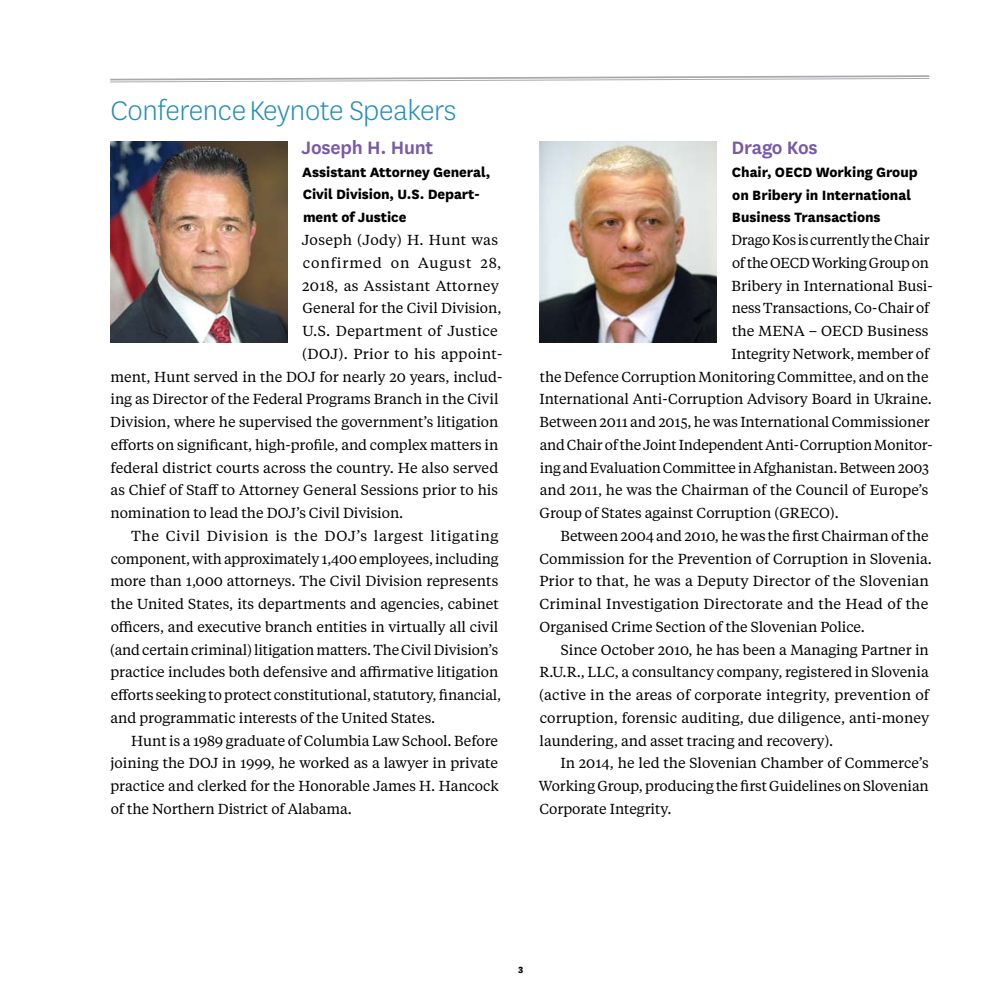
<style>
.page{position:relative;width:1008px;height:1008px;background:#fff}
.page>*{position:absolute;margin:0;border:0;box-sizing:border-box;transform-origin:0 0}
.t1{font:300 31.5px "National";letter-spacing:-.01em;color:#248dbb}
.t2{font:600 21px "National";letter-spacing:-.01em;color:#785ba6}
.t3{font:800 15.75px/22.8px "National";letter-spacing:-.005em;color:#000}
.t4{font:14.35px/22.8px "Tiempos Text";letter-spacing:-.005em;color:#000;text-align:justify}
.t5{font:14.35px "Tiempos Text";letter-spacing:.02em;color:#000}
.t6{font:14.35px "Tiempos Text";letter-spacing:.06em;color:#000}
.t7{font:800 10.5px "National";color:#000}
</style>
<div class="page">
<svg style="left:110px;top:75px;width:820px;height:8px"></svg>
<img style="left:539px;top:142px;width:178px;height:200px">
<img style="left:110px;top:142px;width:178px;height:200px">
<h2 class="t1" style="left:110px;top:91px;width:348px">Conference Keynote Speakers</h2>
<h3 class="t2" style="left:302px;top:133px;width:133px">Joseph H. Hunt</h3>
<p class="t3" style="left:302px;top:159px;width:190px">Assistant Attorney General,<br>Civil Division, U.S. Depart&shy;ment of Justice</p>
<p class="t5" style="left:302px;top:230px;width:198px">Joseph (Jody) H. Hunt was</p>
<p class="t6" style="left:303px;top:253px;width:200px">confirmed on August 28,</p>
<p class="t5" style="left:302px;top:276px;width:199px">2018, as Assistant Attorney</p>
<p class="t4" style="left:302px;top:296px;width:201px">General for the Civil Division,</p>
<p class="t5" style="left:303px;top:321px;width:197px">U.S. Department of Justice</p>
<p class="t5" style="left:302px;top:344px;width:202px">(DOJ). Prior to his appoint-</p>
<p class="t4" style="left:111px;top:364px;width:393px">ment, Hunt served in the DOJ for nearly 20 years, includ-</p>
<p class="t4" style="left:111px;top:387px;width:390px">ing as Director of the Federal Programs Branch in the Civil</p>
<p class="t4" style="left:110px;top:410px;width:390px">Division, where he supervised the government’s litigation</p>
<p class="t4" style="left:111px;top:433px;width:389px">efforts on significant, high-profile, and complex matters in</p>
<p class="t4" style="left:111px;top:455px;width:389px">federal district courts across the country. He also served</p>
<p class="t4" style="left:111px;top:478px;width:389px">as Chief of Staff to Attorney General Sessions prior to his</p>
<p class="t4" style="left:111px;top:501px;width:294px">nomination to lead the DOJ’s Civil Division.</p>
<p class="t4" style="left:110px;top:524px;width:393px;text-align:left;text-indent:21px">The Civil Division is the DOJ’s largest litigating component, with approximately 1,400 employees, including more than 1,000 attorneys. The Civil Division represents the United States, its departments and agencies, cabinet officers, and executive branch entities in virtually all civil (and certain criminal) litigation matters. The Civil Division’s practice includes both defensive and affirmative litigation efforts seeking to protect constitutional, statutory, financial, and programmatic interests of the United States.</p>
<p class="t4" style="left:111px;top:728px;width:390px;text-indent:21px">Hunt is a 1989 graduate of Columbia Law School. Before joining the DOJ in 1999, he worked as a lawyer in private practice and clerked for the Honorable James H. Hancock of the Northern District of Alabama.</p>
<h3 class="t2" style="left:732px;top:133px;width:88px">Drago Kos</h3>
<p class="t3" style="left:732px;top:159px;width:187px">Chair, OECD Working Group on Bribery in International<br>Business Transactions</p>
<p class="t4" style="left:732px;top:228px;width:199px">Drago Kos is currently the Chair</p>
<p class="t4" style="left:732px;top:251px;width:198px">of the OECD Working Group on</p>
<p class="t4" style="left:732px;top:273px;width:203px">Bribery in International Busi-</p>
<p class="t4" style="left:732px;top:296px;width:199px">ness Transactions, Co-Chair of</p>
<p class="t4" style="left:732px;top:319px;width:198px">the MENA – OECD Business</p>
<p class="t4" style="left:732px;top:342px;width:199px">Integrity Network, member of</p>
<p class="t4" style="left:540px;top:364px;width:390px">the Defence Corruption Monitoring Committee, and on the</p>
<p class="t4" style="left:539px;top:387px;width:394px">International Anti-Corruption Advisory Board in Ukraine.</p>
<p class="t4" style="left:539px;top:410px;width:392px">Between 2011 and 2015, he was International Commissioner</p>
<p class="t4" style="left:540px;top:433px;width:394px">and Chair of the Joint Independent Anti-Corruption Monitor-</p>
<p class="t4" style="left:540px;top:455px;width:391px">ing and Evaluation Committee in Afghanistan. Between 2003</p>
<p class="t4" style="left:540px;top:478px;width:390px">and 2011, he was the Chairman of the Council of Europe’s</p>
<p class="t4" style="left:539px;top:501px;width:301px">Group of States against Corruption (GRECO).</p>
<p class="t4" style="left:539px;top:524px;width:394px;text-align:left;text-indent:21px">Between 2004 and 2010, he was the first Chairman of the Commission for the Prevention of Corruption in Slovenia.<br>Prior to that, he was a Deputy Director of the Slovenian Criminal Investigation Directorate and the Head of the Organised Crime Section of the Slovenian Police.</p>
<p class="t4" style="left:539px;top:637px;width:392px;text-indent:22px">Since October 2010, he has been a Managing Partner in R.U.R., LLC, a consultancy company, registered in Slovenia (active in the areas of corporate integrity, prevention of corruption, forensic auditing, due diligence, anti-money laundering, and asset tracing and recovery).</p>
<p class="t4" style="left:539px;top:751px;width:391px;text-indent:22px">In 2014, he led the Slovenian Chamber of Commerce’s Working Group, producing the first Guidelines on Slovenian Corporate Integrity.</p>
<p class="t7" style="left:518px;top:962px;width:7px">3</p>
</div>
